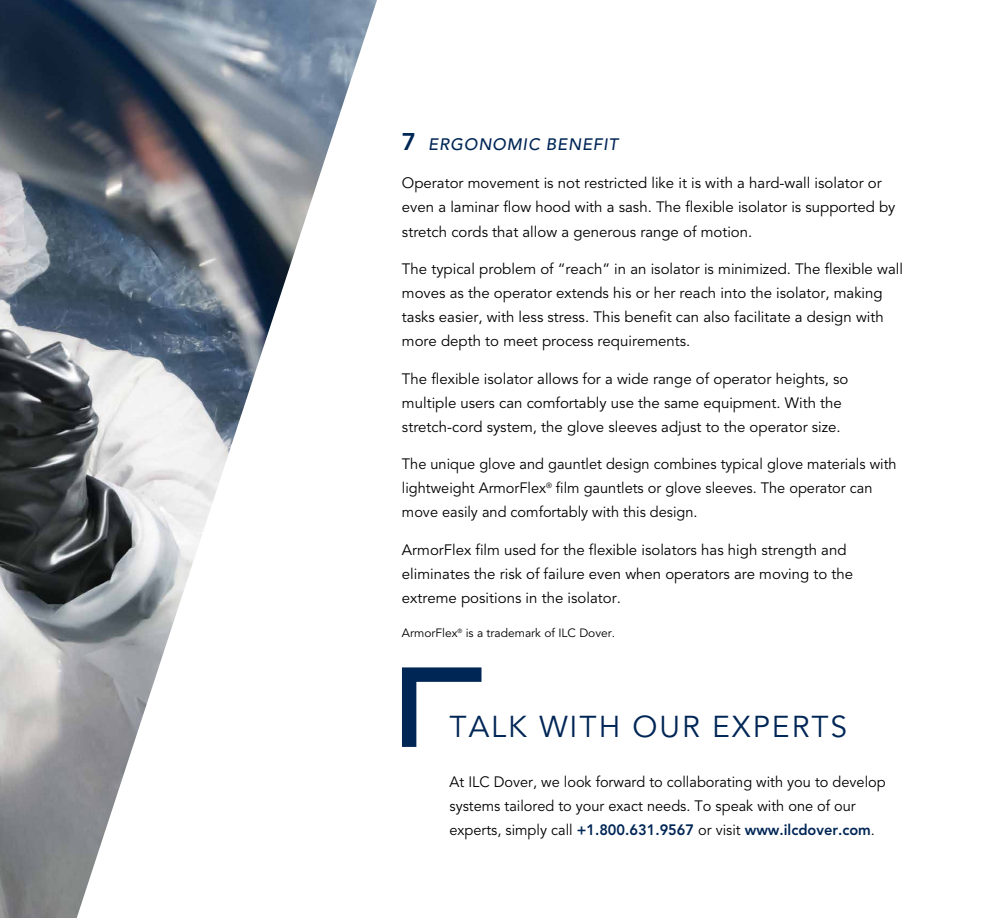
<style>
.page{position:relative;width:986px;height:918px;background:#fff}
.page>*{position:absolute;margin:0;border:0;box-sizing:border-box;transform-origin:0 0}
.t1{font:30px "Avenir";letter-spacing:.065em;color:#002656}
.t2{font:italic 500 16.5px "Avenir";letter-spacing:.05em;color:#002656}
.t3{font:15px/24px "Avenir";color:#000}
.t4{font:12px "Avenir";color:#000}
.s1{font-weight:800;font-style:normal;font-size:24px}
.s2{font-weight:800;color:#002656}
</style>
<div class="page">
<img style="left:0;top:0;width:377px;height:918px">
<svg style="left:402px;top:667px;width:79px;height:80px"></svg>
<p class="t2" style="left:402px;top:135px;width:218px"><span class="s1">7</span> ERGONOMIC BENEFIT</p>
<p class="t3" style="left:402px;top:171px;width:495px">Operator movement is not restricted like it is with a hard-wall isolator or even a laminar flow hood with a sash. The flexible isolator is supported by stretch cords that allow a generous range of motion.</p>
<p class="t3" style="left:402px;top:257px;width:502px">The typical problem of “reach” in an isolator is minimized. The flexible wall moves as the operator extends his or her reach into the isolator, making tasks easier, with less stress. This benefit can also facilitate a design with more depth to meet process requirements.</p>
<p class="t3" style="left:402px;top:367px;width:448px">The flexible isolator allows for a wide range of operator heights, so multiple users can comfortably use the same equipment. With the stretch-cord system, the glove sleeves adjust to the operator size.</p>
<p class="t3" style="left:402px;top:452px;width:496px">The unique glove and gauntlet design combines typical glove materials with lightweight ArmorFlex<sup>®</sup> film gauntlets or glove sleeves. The operator can move easily and comfortably with this design.</p>
<p class="t3" style="left:402px;top:538px;width:453px">ArmorFlex film used for the flexible isolators has high strength and eliminates the risk of failure even when operators are moving to the extreme positions in the isolator.</p>
<p class="t4" style="left:402px;top:626px;width:215px">ArmorFlex<sup>®</sup> is a trademark of ILC Dover.</p>
<h1 class="t1" style="left:449px;top:709px;width:399px">TALK WITH OUR EXPERTS</h1>
<p class="t3" style="left:449px;top:770px;width:437px">At ILC Dover, we look forward to collaborating with you to develop systems tailored to your exact needs. To speak with one of our experts, simply call <span class="s2">+1.800.631.9567</span> or visit <span class="s2">www.ilcdover.com</span>.</p>
</div>
